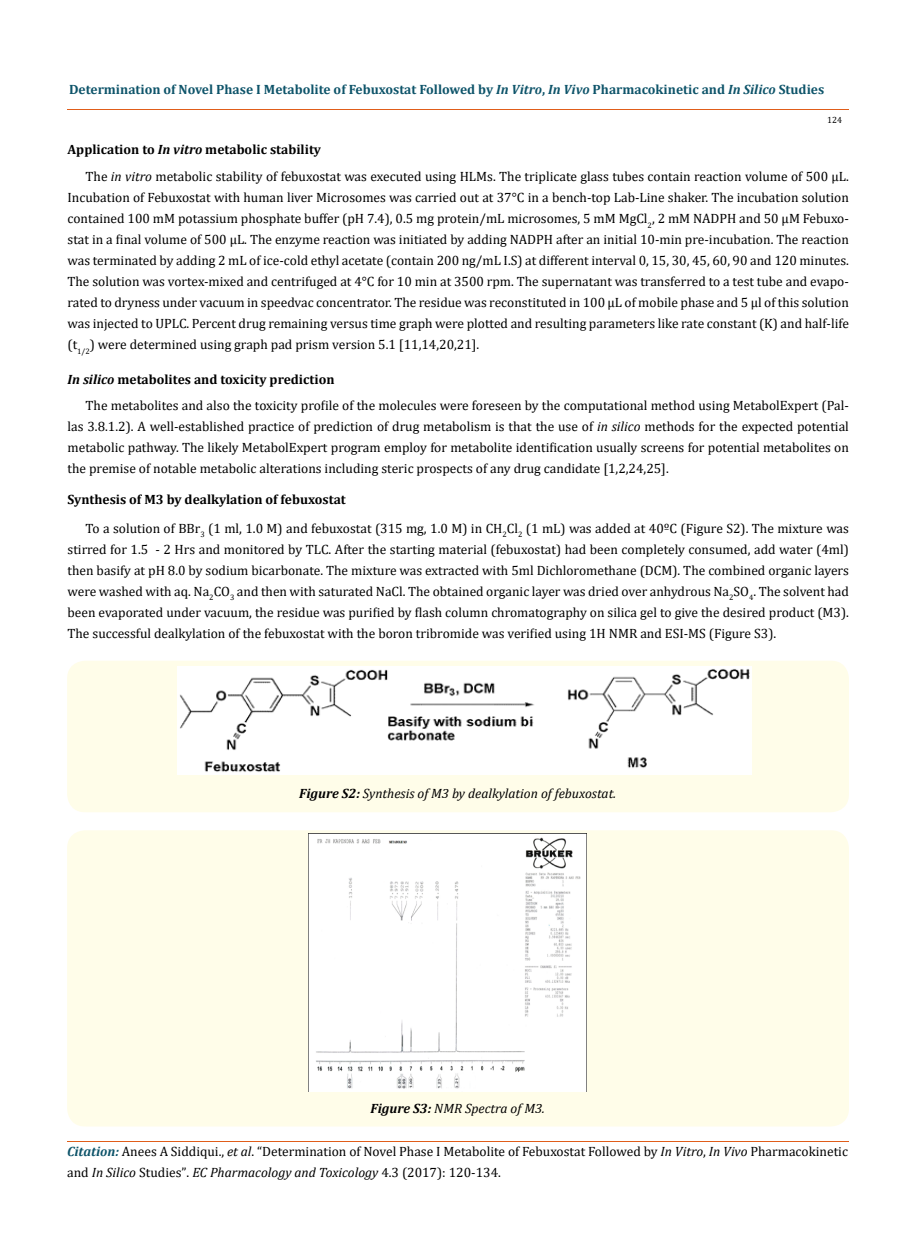
<style>
.page{position:relative;width:917px;height:1244px;background:#fff}
.page>*{position:absolute;margin:0;border:0;box-sizing:border-box;transform-origin:0 0}
.t1{font:13.5px/21px "Cambria";color:#000}
.t2{font:700 13.5px "Cambria";color:#0e546a}
.t3{font:italic 13.5px "Cambria";color:#000}
.t4{font:9px "Cambria";color:#000}
.s1{font-style:italic}
.s2{font-weight:700}
.s3{font-weight:700;font-style:italic}
.s4{font-weight:700;font-style:italic;color:#0e546a}
.s5{font-size:13.35px}
</style>
<div class="page">
<hr style="left:68px;top:109px;width:781px;height:1px;background:#e05d1a">
<div style="left:67px;top:660px;width:782px;height:152px;background:#fffde9;border-radius:18px"></div>
<img style="left:177px;top:666px;width:574px;height:108px">
<div style="left:67px;top:830px;width:782px;height:296px;background:#fffde9;border-radius:18px"></div>
<img style="left:308px;top:833px;width:278px;height:258px">
<p class="t2" style="left:69px;top:80px;width:756px">Determination of Novel Phase I Metabolite of Febuxostat Followed by <span class="s1">In Vitro</span>, <span class="s1">In Vivo</span> Pharmacokinetic and <span class="s1">In Silico</span> Studies</p>
<p class="t4" style="left:827px;top:115px;width:16px">124</p>
<p class="t1" style="left:85px;top:136px;width:765px;line-height:27px;text-indent:-18px"><span class="s2">Application to</span> <span class="s3">In vitro</span> <span class="s2">metabolic stability<br></span>The <span class="s1">in vitro</span> metabolic stability of febuxostat was executed using HLMs. The triplicate glass tubes contain reaction volume of 500 µL.</p>
<p class="t1" style="left:67px;top:187px;width:783px;text-align:justify">Incubation of Febuxostat with human liver Microsomes was carried out at 37°C in a bench-top Lab-Line shaker. The incubation solution contained 100 mM potassium phosphate buffer (pH 7.4), 0.5 mg protein/mL microsomes, 5 mM MgCl<sub>2</sub>, 2 mM NADPH and 50 μM Febuxo&shy;stat in a final volume of 500 μL. The enzyme reaction was initiated by adding NADPH after an initial 10-min pre-incubation. The reaction was terminated by adding 2 mL of ice-cold ethyl acetate (contain 200 ng/mL I.S) at different interval 0, 15, 30, 45, 60, 90 and 120 minutes.<br>The solution was vortex-mixed and centrifuged at 4°C for 10 min at 3500 rpm. The supernatant was transferred to a test tube and evapo&shy;rated to dryness under vacuum in speedvac concentrator. The residue was reconstituted in 100 μL of mobile phase and 5 µl of this solution was injected to UPLC. Percent drug remaining versus time graph were plotted and resulting parameters like rate constant (K) and half-life (t<sub>1/2</sub>) were determined using graph pad prism version 5.1 [11,14,20,21].</p>
<p class="t1" style="left:85px;top:366px;width:765px;line-height:26.1px;text-indent:-18px"><span class="s3">In silico</span> <span class="s2">metabolites and toxicity prediction<br></span>The metabolites and also the toxicity profile of the molecules were foreseen by the computational method using MetabolExpert (Pal-</p>
<p class="t1" style="left:67px;top:416px;width:783px;text-align:justify">las 3.8.1.2). A well-established practice of prediction of drug metabolism is that the use of <span class="s1">in silico</span> methods for the expected potential metabolic pathway. The likely MetabolExpert program employ for metabolite identification usually screens for potential metabolites on the premise of notable metabolic alterations including steric prospects of any drug candidate [1,2,24,25].</p>
<p class="t1" style="left:85px;top:485px;width:765px;line-height:28.5px;text-indent:-18px"><span class="s2">Synthesis of M3 by dealkylation of febuxostat<br></span>To a solution of BBr<sub>3</sub> (1 ml, 1.0 M) and febuxostat (315 mg, 1.0 M) in CH<sub>2</sub>Cl<sub>2</sub> (1 mL) was added at 40ºC (Figure S2). The mixture was</p>
<p class="t1" style="left:67px;top:538px;width:783px;text-align:justify">stirred for 1.5 - 2 Hrs and monitored by TLC. After the starting material (febuxostat) had been completely consumed, add water (4ml) then basify at pH 8.0 by sodium bicarbonate. The mixture was extracted with 5ml Dichloromethane (DCM). The combined organic layers were washed with aq. Na<sub>2</sub>CO<sub>3</sub> and then with saturated NaCl. The obtained organic layer was dried over anhydrous Na<sub>2</sub>SO<sub>4</sub>. The solvent had been evaporated under vacuum, the residue was purified by flash column chromatography on silica gel to give the desired product (M3).<br>The successful dealkylation of the febuxostat with the boron tribromide was verified using 1H NMR and ESI-MS (Figure S3).</p>
<p class="t3" style="left:299px;top:784px;width:318px"><span class="s2">Figure S2:</span> Synthesis of M3 by dealkylation of febuxostat.</p>
<p class="t3" style="left:370px;top:1099px;width:176px"><span class="s2">Figure S3:</span> NMR Spectra of M3.</p>
<p class="t1" style="left:67px;top:1141px;width:782px"><span class="s4">Citation:</span> Anees A Siddiqui., <span class="s1">et al</span>. “Determination of Novel Phase I Metabolite of Febuxostat Followed by <span class="s1">In Vitro</span>, <span class="s1">In Vivo</span> Pharmacokinetic and <span class="s1">In Silico</span> Studies”<span class="s5">.</span> <span class="s1">EC Pharmacology and Toxicology</span> <span class="s5">4</span>.3 (2017): 120-134.</p>
</div>
